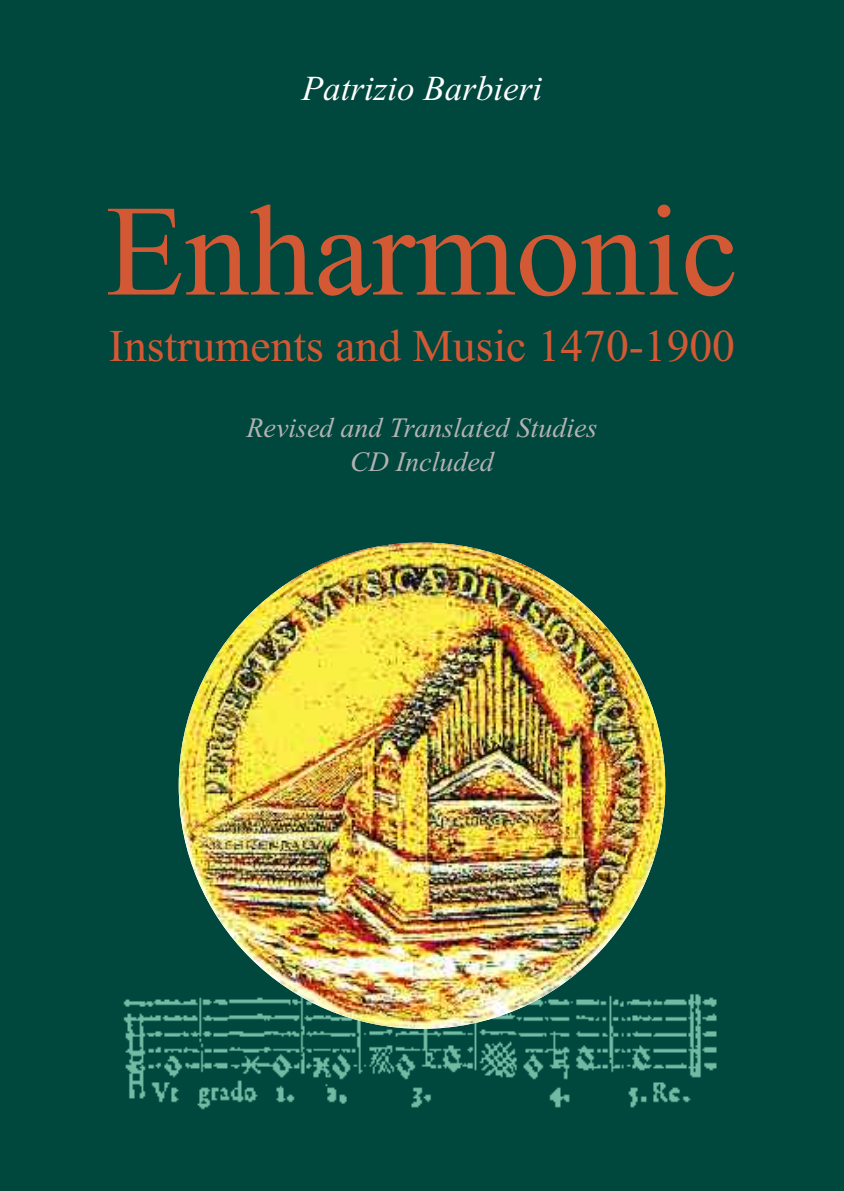
<style>
.page{position:relative;width:844px;height:1191px;background:#fff}
.page>*{position:absolute;margin:0;border:0;box-sizing:border-box;transform-origin:0 0}
.t1{font:129.5px "Times New Roman";color:#d35935}
.t2{font:45.5px "Times New Roman";color:#d35935}
.t3{font:italic 35px "Times New Roman";color:#fff}
.t4{font:italic 28px/33.6px "Times New Roman";color:#b4b3b3;text-align:center}
</style>
<div class="page">
<div style="left:0;top:0;width:843px;height:1191px;background:#00473d"></div>
<img style="left:123px;top:989px;width:594px;height:121px">
<img style="left:179px;top:542px;width:486px;height:486px;border-radius:50%">
<p class="t3" style="left:302px;top:68px;width:242px">Patrizio Barbieri</p>
<h1 class="t1" style="left:105px;top:174px;width:634px">Enharmonic</h1>
<h2 class="t2" style="left:109px;top:319px;width:627px">Instruments and Music 1470-1900</h2>
<p class="t4" style="left:246px;top:411px;width:352px">Revised and Translated Studies<br>CD Included</p>
</div>
